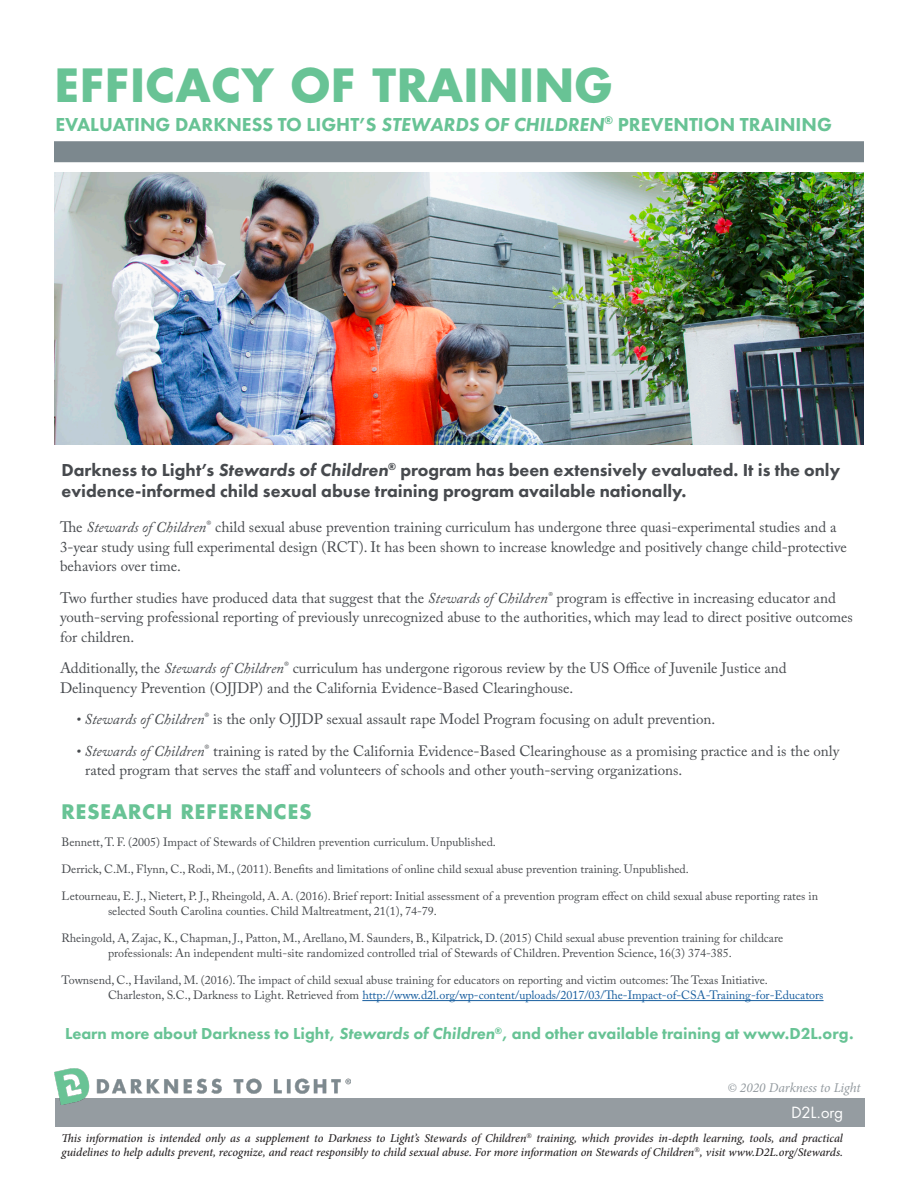
<style>
.page{position:relative;width:918px;height:1188px;background:#fff}
.page>*{position:absolute;margin:0;border:0;box-sizing:border-box;transform-origin:0 0}
.t1{font:700 44.55px "Futura Std";letter-spacing:.02em;color:#68c395}
.t2{font:800 19.5px "Futura PT";color:#68c395}
.Secondary_Headers{font:700 19.5px "Futura Std";letter-spacing:.05em;color:#68c395}
.t3{font:800 18px/21px "Futura PT";color:#474a4e}
.t4{font:800 16.5px "Futura PT";color:#68c395}
.Secondary_Headers-2{font:15px/19.5px "Adobe Caslon Pro";color:#474a4e}
.t5{font:15px "Futura Std";color:#fff}
.t6{font:italic 13.5px "Minion Pro";letter-spacing:-.01em;color:#959ca1}
.Secondary_Headers-3{font:12px/15px "Adobe Caslon Pro";color:#474a4e}
.t7{font:italic 500 12px/14.4px "Minion Pro";letter-spacing:-.01em;color:#231f20}
.s1{font-style:italic}
.s2{color:#175d9e}
</style>
<div class="page">
<img style="left:54px;top:172px;width:810px;height:273px">
<div style="left:54px;top:141px;width:810px;height:21px;background:#7c888e"></div>
<hr style="left:362px;top:1000px;width:462px;height:1px;background:#175d9e">
<div style="left:55px;top:1100px;width:809px;height:27px;background:#959ca1"></div>
<div style="left:55px;top:1098px;width:809px;height:27px;background:#959ca1"></div>
<img style="left:54px;top:1068px;width:297px;height:37px">
<p class="t1" style="left:55px;top:55px;width:559px">EFFICACY OF TRAINING</p>
<p class="t2" style="left:56px;top:112px;width:778px">EVALUATING DARKNESS TO LIGHT’S <span class="s1">STEWARDS OF CHILDREN</span><sup>®</sup> PREVENTION TRAINING</p>
<p class="t3" style="left:62px;top:460px;width:780px">Darkness to Light’s <span class="s1">Stewards of Children</span><sup>®</sup> program has been extensively evaluated. It is the only evidence-informed child sexual abuse training program available nationally.</p>
<p class="Secondary_Headers-2" style="left:60px;top:517px;width:788px">The <span class="s1">Stewards of Children</span><sup>®</sup> child sexual abuse prevention training curriculum has undergone three quasi-experimental studies and a<br>3-year study using full experimental design (RCT). It has been shown to increase knowledge and positively change child-protective behaviors over time.</p>
<p class="Secondary_Headers-2" style="left:60px;top:588px;width:794px">Two further studies have produced data that suggest that the <span class="s1">Stewards of Children</span><sup>®</sup> program is effective in increasing educator and youth-serving professional reporting of previously unrecognized abuse to the authorities, which may lead to direct positive outcomes for children.</p>
<p class="Secondary_Headers-2" style="left:60px;top:658px;width:728px">Additionally, the <span class="s1">Stewards of Children</span><sup>®</sup> curriculum has undergone rigorous review by the US Office of Juvenile Justice and<br>Delinquency Prevention (OJJDP) and the California Evidence-Based Clearinghouse.</p>
<p class="Secondary_Headers-2" style="left:76px;top:709px;width:641px"><span class="s1">• Stewards of Children</span><sup>®</sup> is the only OJJDP sexual assault rape Model Program focusing on adult prevention.</p>
<p class="Secondary_Headers-2" style="left:85px;top:741px;width:756px;text-indent:-9px"><span class="s1">• Stewards of Children</span><sup>®</sup> training is rated by the California Evidence-Based Clearinghouse as a promising practice and is the only rated program that serves the staff and volunteers of schools and other youth-serving organizations.</p>
<p class="Secondary_Headers" style="left:62px;top:799px;width:252px">RESEARCH REFERENCES</p>
<p class="Secondary_Headers-3" style="left:62px;top:835px;width:436px">Bennett, T. F. (2005) Impact of Stewards of Children prevention curriculum. Unpublished.</p>
<p class="Secondary_Headers-3" style="left:62px;top:862px;width:629px">Derrick, C.M., Flynn, C., Rodi, M., (2011). Benefits and limitations of online child sexual abuse prevention training. Unpublished.</p>
<p class="Secondary_Headers-3" style="left:108px;top:889px;width:712px;text-indent:-46px">Letourneau, E. J., Nietert, P. J., Rheingold, A. A. (2016). Brief report: Initial assessment of a prevention program effect on child sexual abuse reporting rates in selected South Carolina counties. Child Maltreatment, 21(1), 74-79.</p>
<p class="Secondary_Headers-3" style="left:62px;top:931px;width:723px;text-align:center">Rheingold, A, Zajac, K., Chapman, J., Patton, M., Arellano, M. Saunders, B., Kilpatrick, D. (2015) Child sexual abuse prevention training for childcare professionals: An independent multi-site randomized controlled trial of Stewards of Children. Prevention Science, 16(3) 374-385.</p>
<p class="Secondary_Headers-3" style="left:108px;top:973px;width:717px;text-indent:-46px">Townsend, C., Haviland, M. (2016). The impact of child sexual abuse training for educators on reporting and victim outcomes: The Texas Initiative.<br>Charleston, S.C., Darkness to Light. Retrieved from <span class="s2">http://www.d2l.org/wp-content/uploads/2017/03/The-Impact-of-CSA-Training-for-Educators</span></p>
<p class="t4" style="left:65px;top:1023px;width:790px">Learn more about Darkness to Light, <span class="s1">Stewards of Children</span><sup>®</sup>, and other available training at www.D2L.org.</p>
<p class="t6" style="left:728px;top:1078px;width:135px">© 2020 Darkness to Light</p>
<p class="t5" style="left:791px;top:1103px;width:53px">D2L.org</p>
<p class="t7" style="left:62px;top:1131px;width:783px">This information is intended only as a supplement to Darkness to Light’s Stewards of Children training, which provides in-depth learning, tools, and practical guidelines to help adults prevent, recognize, and react responsibly to child sexual abuse. For more information on Stewards of Children , visit www.D2L.org/Stewards.</p>
</div>
